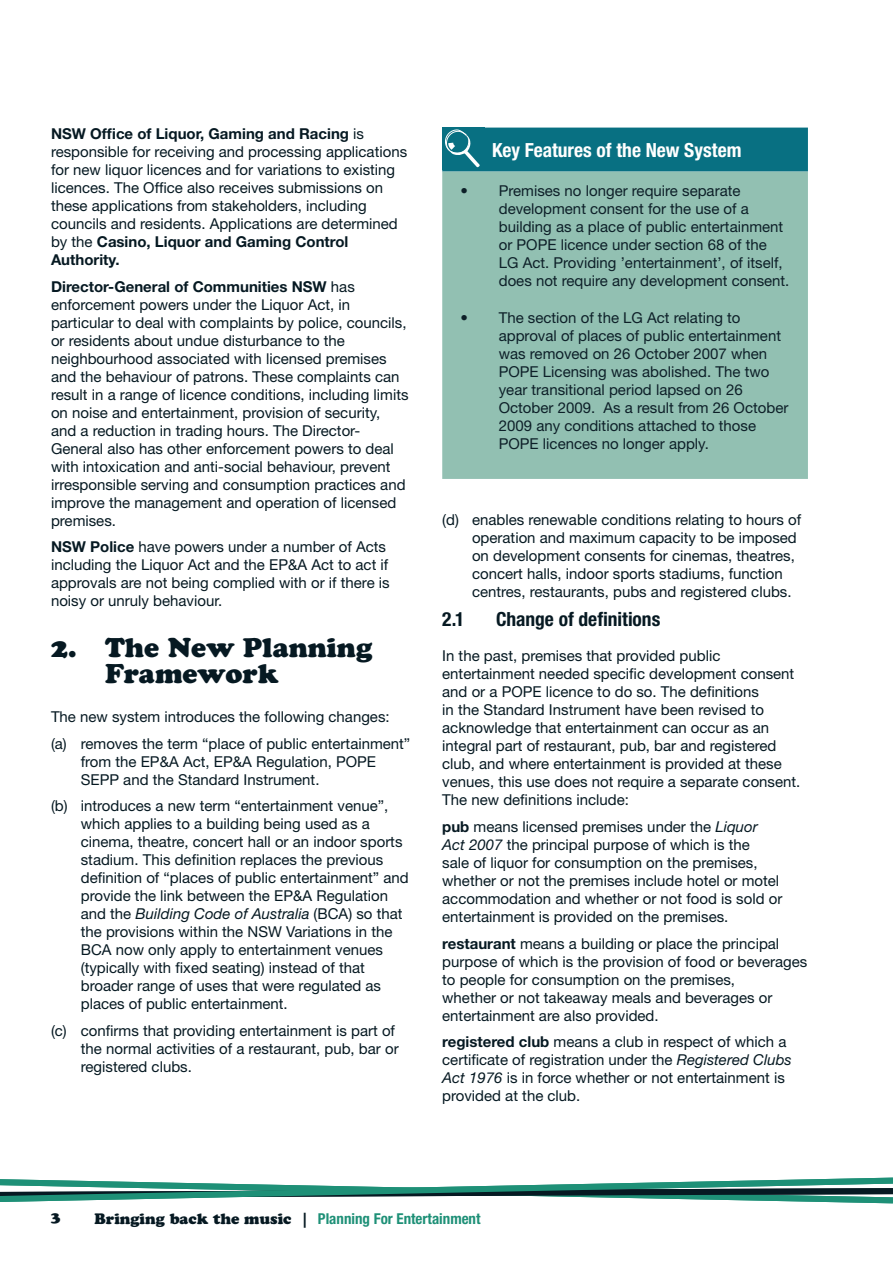
<style>
.page{position:relative;width:893px;height:1263px;background:#fff}
.page>*{position:absolute;margin:0;border:0;box-sizing:border-box;transform-origin:0 0}
.t1{font:27px/25.5px "Cooper Black Std";color:#061922}
.t2{font:700 condensed 19.5px "Helvetica Neue";color:#fff}
.t3{font:700 condensed 19.5px "Helvetica Neue";color:#061922}
.t4{font:15px/18px "Helvetica Neue";color:#061922}
.t5{font:700 condensed 15px "Helvetica Neue";color:#1e9077}
.t6{font:15px "Cooper Black Std";color:#061922}
.s1{font-weight:700}
.s2{font-style:italic}
.s3{font-family:"Cooper Black Std";font-weight:400;font-stretch:normal;color:#061922}
</style>
<div class="page">
<svg style="left:0;top:1177px;width:893px;height:27px"></svg>
<div style="left:442px;top:172px;width:366px;height:307px;background:#92c0b2"></div>
<div style="left:442px;top:128px;width:366px;height:44px;background:#087082"></div>
<p class="t4" style="left:51px;top:125px;width:358px"><span class="s1">NSW Office of Liquor, Gaming and Racing</span> is responsible for receiving and processing applications for new liquor licences and for variations to existing licences. The Office also receives submissions on these applications from stakeholders, including councils and residents. Applications are determined by the <span class="s1">Casino, Liquor and Gaming Control Authority.</span></p>
<p class="t4" style="left:51px;top:277px;width:359px"><span class="s1">Director-General of Communities NSW</span> has enforcement powers under the Liquor Act, in particular to deal with complaints by police, councils, or residents about undue disturbance to the neighbourhood associated with licensed premises and the behaviour of patrons. These complaints can result in a range of licence conditions, including limits on noise and entertainment, provision of security, and a reduction in trading hours. The Director-General also has other enforcement powers to deal with intoxication and anti-social behaviour, prevent irresponsible serving and consumption practices and improve the management and operation of licensed premises.</p>
<p class="t4" style="left:51px;top:538px;width:340px"><span class="s1">NSW Police</span> have powers under a number of Acts including the Liquor Act and the EP&amp;A Act to act if approvals are not being complied with or if there is noisy or unruly behaviour.</p>
<h1 class="t1" style="left:105px;top:635px;width:269px;text-indent:-54px">2. The New Planning<br>Framework</h1>
<p class="t4" style="left:51px;top:703px;width:361px;line-height:26.5px">The new system introduces the following changes:<br>(a) removes the term “place of public entertainment”</p>
<p class="t4" style="left:81px;top:752px;width:297px">from the EP&amp;A Act, EP&amp;A Regulation, POPE<br>SEPP and the Standard Instrument.</p>
<p class="t4" style="left:81px;top:797px;width:329px;text-indent:-30px">(b) introduces a new term “entertainment venue”, which applies to a building being used as a cinema, theatre, concert hall or an indoor sports stadium. This definition replaces the previous definition of “places of public entertainment” and provide the link between the EP&amp;A Regulation and the <span class="s2">Building Code of Australia</span> (BCA) so that the provisions within the NSW Variations in the BCA now only apply to entertainment venues (typically with fixed seating) instead of that broader range of uses that were regulated as places of public entertainment.</p>
<p class="t4" style="left:81px;top:1021px;width:319px;text-indent:-30px">(c) confirms that providing entertainment is part of the normal activities of a restaurant, pub, bar or registered clubs.</p>
<h2 class="t2" style="left:492px;top:138px;width:251px">Key Features of the New System</h2>
<p class="t4" style="left:499px;top:182px;width:292px;text-indent:-38px">• Premises no longer require separate development consent for the use of a building as a place of public entertainment or POPE licence under section 68 of the LG Act. Providing ’entertainment’, of itself, does not require any development consent.</p>
<p class="t4" style="left:499px;top:309px;width:291px;text-indent:-38px">• The section of the LG Act relating to approval of places of public entertainment was removed on 26 October 2007 when POPE Licensing was abolished. The two year transitional period lapsed on 26<br>October 2009. As a result from 26 October 2009 any conditions attached to those POPE licences no longer apply.</p>
<p class="t4" style="left:472px;top:510px;width:331px;text-indent:-30px">(d) enables renewable conditions relating to hours of operation and maximum capacity to be imposed on development consents for cinemas, theatres, concert halls, indoor sports stadiums, function centres, restaurants, pubs and registered clubs.</p>
<h2 class="t3" style="left:442px;top:608px;width:24px">2.1</h2>
<h2 class="t3" style="left:496px;top:608px;width:166px">Change of definitions</h2>
<p class="t4" style="left:442px;top:647px;width:360px">In the past, premises that provided public entertainment needed specific development consent and or a POPE licence to do so. The definitions<br>in the Standard Instrument have been revised to acknowledge that entertainment can occur as an integral part of restaurant, pub, bar and registered club, and where entertainment is provided at these venues, this use does not require a separate consent.<br>The new definitions include:</p>
<p class="t4" style="left:442px;top:817px;width:342px"><span class="s1">pub</span> means licensed premises under the <span class="s2">Liquor Act 2007</span> the principal purpose of which is the<br>sale of liquor for consumption on the premises, whether or not the premises include hotel or motel accommodation and whether or not food is sold or entertainment is provided on the premises.</p>
<p class="t4" style="left:442px;top:934px;width:367px"><span class="s1">restaurant</span> means a building or place the principal purpose of which is the provision of food or beverages to people for consumption on the premises,<br>whether or not takeaway meals and beverages or entertainment are also provided.</p>
<p class="t4" style="left:442px;top:1032px;width:351px"><span class="s1">registered club</span> means a club in respect of which a certificate of registration under the <span class="s2">Registered Clubs Act 1976</span> is in force whether or not entertainment is provided at the club.</p>
<p class="t6" style="left:51px;top:1208px;width:11px">3</p>
<p class="t5" style="left:95px;top:1209px;width:387px"><span class="s3">Bringing back the music |</span> Planning For Entertainment</p>
</div>
